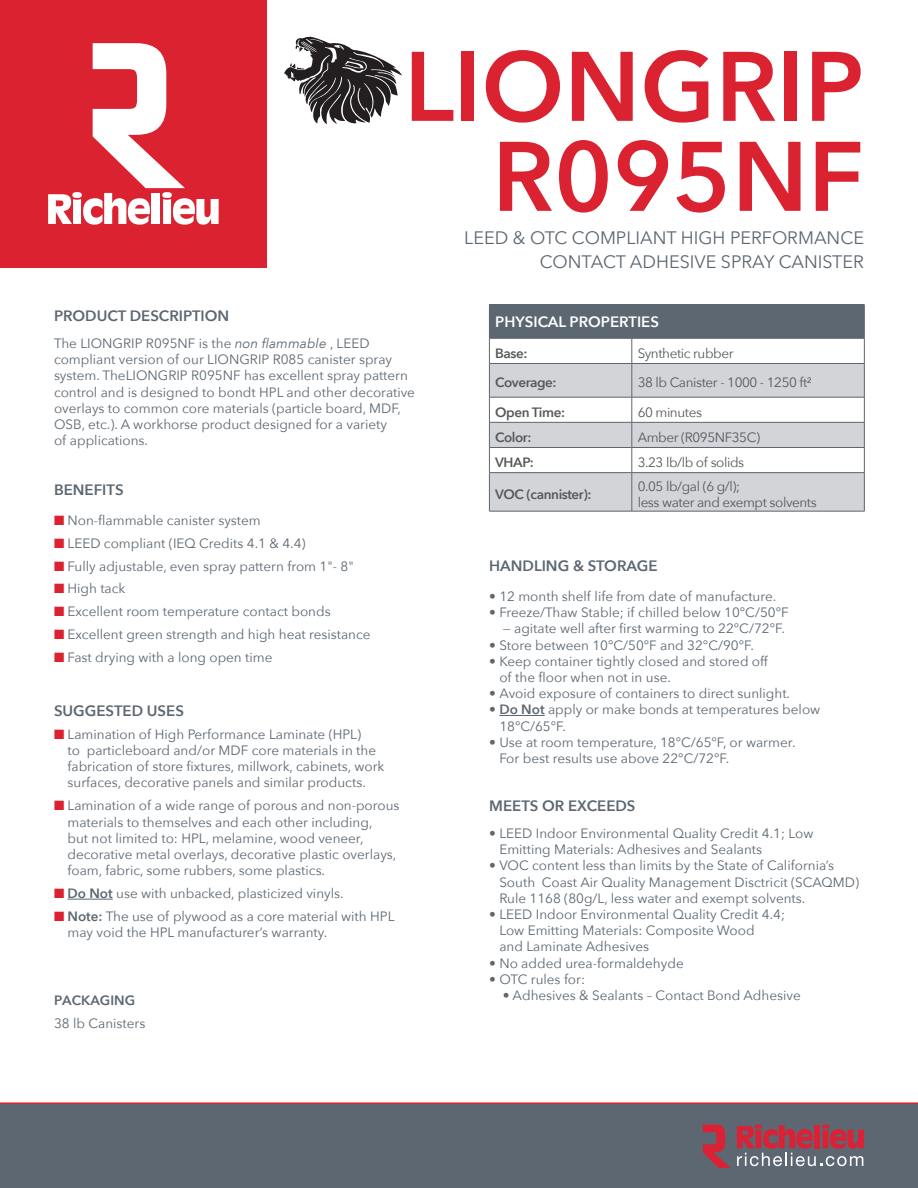
<style>
.page{position:relative;width:918px;height:1188px;background:#fff}
.page>*{position:absolute;margin:0;border:0;box-sizing:border-box;transform-origin:0 0}
.t1{font:600 97.5px/90px "Avenir Next";color:#db2230;text-align:right}
.t2{font:18px/24px "Avenir Next";color:#5c6771;text-align:right}
.t3{font:600 15px "Avenir Next";color:#5c6771}
.t4{font:600 15px "Avenir Next";color:#fff}
.t5{font:13.5px/16.2px "Avenir Next";color:#5c6771}
.Table-Text_light{font:13.5px/16.2px "Avenir Next";letter-spacing:-.03em;color:#57585a}
.Table-Text_black{font:600 13.5px "Avenir Next";letter-spacing:-.03em;color:#57585a}
.s1{font-style:italic}
.s2{color:#db2230}
.s3{font-weight:600}
.s4{font-family:"Avenir Next LT Pro"}
</style>
<div class="page">
<div style="left:0;top:0;width:267px;height:268px;background:#db2230"></div>
<div style="left:0;top:1104px;width:918px;height:84px;background:#5c6771"></div>
<hr style="left:0;top:1102px;width:918px;height:2px;background:#db2230">
<svg style="left:48px;top:43px;width:171px;height:182px"></svg>
<svg style="left:703px;top:1124px;width:28px;height:44px"></svg>
<svg style="left:737px;top:1124px;width:127px;height:42px"></svg>
<svg style="left:284px;top:36px;width:118px;height:88px"></svg>
<div style="left:489px;top:305px;width:375px;height:33px;background:#5c6771"></div>
<svg style="left:489px;top:339px;width:376px;height:172px"></svg>
<hr style="left:489px;top:363px;width:143px;height:1px;background:#5b6670">
<hr style="left:489px;top:422px;width:143px;height:1px;background:#5b6670">
<hr style="left:489px;top:472px;width:143px;height:1px;background:#5b6670">
<hr style="left:632px;top:363px;width:233px;height:1px;background:#5b6670">
<hr style="left:632px;top:422px;width:233px;height:1px;background:#5b6670">
<hr style="left:632px;top:472px;width:233px;height:1px;background:#5b6670">
<hr style="left:489px;top:397px;width:143px;height:1px;background:#5b6670">
<hr style="left:489px;top:447px;width:143px;height:1px;background:#5b6670">
<hr style="left:489px;top:511px;width:143px;height:1px;background:#5b6670">
<hr style="left:632px;top:397px;width:233px;height:1px;background:#5b6670">
<hr style="left:632px;top:447px;width:233px;height:1px;background:#5b6670">
<hr style="left:632px;top:511px;width:233px;height:1px;background:#5b6670">
<hr style="left:489px;top:304px;width:143px;height:1px;background:#5b6670">
<hr style="left:632px;top:304px;width:233px;height:1px;background:#5b6670">
<hr style="left:864px;top:305px;width:1px;height:33px;background:#5b6670">
<hr style="left:489px;top:338px;width:143px;height:1px;background:#5b6670">
<hr style="left:632px;top:338px;width:233px;height:1px;background:#5b6670">
<hr style="left:68px;top:899px;width:45px;height:1px;background:#5c6771">
<hr style="left:499px;top:715px;width:46px;height:1px;background:#5c6771">
<p class="t1" style="left:404px;top:39px;width:461px">LIONGRIP<br>R095NF</p>
<p class="t2" style="left:464px;top:225px;width:401px">LEED &amp; OTC COMPLIANT HIGH PERFORMANCE<br>CONTACT ADHESIVE SPRAY CANISTER</p>
<p class="t3" style="left:54px;top:303px;width:177px">PRODUCT DESCRIPTION</p>
<p class="t5" style="left:54px;top:335px;width:363px">The LIONGRIP R095NF is the <span class="s1">non flammable</span> , LEED compliant version of our LIONGRIP R085 canister spray system. TheLIONGRIP R095NF has excellent spray pattern control and is designed to bondt HPL and other decorative overlays to common core materials (particle board, MDF, OSB, etc.). A workhorse product designed for a variety<br>of applications.</p>
<p class="t3" style="left:54px;top:477px;width:71px">BENEFITS</p>
<p class="t5" style="left:54px;top:511px;width:208px"><span class="s2">■</span> Non-flammable canister system</p>
<p class="t5" style="left:54px;top:534px;width:253px"><span class="s2">■</span> LEED compliant (IEQ Credits 4.1 &amp; 4.4)</p>
<p class="t5" style="left:54px;top:557px;width:301px"><span class="s2">■</span> Fully adjustable, even spray pattern from 1"- 8"</p>
<p class="t5" style="left:54px;top:580px;width:73px"><span class="s2">■</span> High tack</p>
<p class="t5" style="left:54px;top:603px;width:278px"><span class="s2">■</span> Excellent room temperature contact bonds</p>
<p class="t5" style="left:54px;top:626px;width:318px"><span class="s2">■</span> Excellent green strength and high heat resistance</p>
<p class="t5" style="left:54px;top:649px;width:220px"><span class="s2">■</span> Fast drying with a long open time</p>
<p class="t3" style="left:54px;top:698px;width:131px">SUGGESTED USES</p>
<p class="t5" style="left:68px;top:725px;width:318px;text-indent:-14px"><span class="s2">■</span> Lamination of High Performance Laminate (HPL)<br>to particleboard and/or MDF core materials in the fabrication of store fixtures, millwork, cabinets, work surfaces, decorative panels and similar products.</p>
<p class="t5" style="left:68px;top:797px;width:334px;text-indent:-14px"><span class="s2">■</span> Lamination of a wide range of porous and non-porous materials to themselves and each other including,<br>but not limited to: HPL, melamine, wood veneer, decorative metal overlays, decorative plastic overlays, foam, fabric, some rubbers, some plastics.</p>
<p class="t5" style="left:54px;top:885px;width:291px"><span class="s2">■</span> <span class="s3">Do Not</span> use with unbacked, plasticized vinyls.</p>
<p class="t5" style="left:68px;top:908px;width:329px;text-indent:-14px"><span class="s2">■</span> <span class="s3">Note:</span> The use of plywood as a core material with HPL may void the HPL manufacturer’s warranty.</p>
<p class="t5" style="left:54px;top:988px;width:93px;line-height:23px"><span class="s3">PACKAGING<br></span><span class="s4">38</span> lb Canisters</p>
<p class="t4" style="left:495px;top:309px;width:165px">PHYSICAL PROPERTIES</p>
<p class="Table-Text_black" style="left:495px;top:341px;width:34px">Base:</p>
<p class="Table-Text_light" style="left:638px;top:344px;width:97px">Synthetic rubber</p>
<p class="Table-Text_black" style="left:495px;top:371px;width:63px">Coverage:</p>
<p class="Table-Text_light" style="left:638px;top:374px;width:176px"><span class="s4">38</span> lb Canister - 1000 - 1250 ft²</p>
<p class="Table-Text_black" style="left:495px;top:400px;width:71px">Open Time:</p>
<p class="Table-Text_light" style="left:638px;top:403px;width:66px">60 minutes</p>
<p class="Table-Text_black" style="left:495px;top:425px;width:38px">Color:</p>
<p class="Table-Text_light" style="left:638px;top:428px;width:124px">Amber (R095NF35C)</p>
<p class="Table-Text_black" style="left:495px;top:451px;width:40px">VHAP:</p>
<p class="Table-Text_light" style="left:638px;top:453px;width:108px">3.23 lb/lb of solids</p>
<p class="Table-Text_black" style="left:495px;top:482px;width:98px">VOC (cannister):</p>
<p class="Table-Text_light" style="left:638px;top:477px;width:181px">0.05 lb/gal (6 g/l);<br>less water and exempt solvents</p>
<p class="t3" style="left:489px;top:553px;width:170px">HANDLING &amp; STORAGE</p>
<p class="t5" style="left:489px;top:588px;width:289px">• 12 month shelf life from date of manufacture.</p>
<p class="t5" style="left:489px;top:604px;width:301px">• Freeze/Thaw Stable; if chilled below 10°C/50°F</p>
<p class="t5" style="left:503px;top:620px;width:284px">— agitate well after first warming to 22°C/72°F.</p>
<p class="t5" style="left:489px;top:636px;width:266px">• Store between 10°C/50°F and 32°C/90°F.</p>
<p class="t5" style="left:499px;top:653px;width:270px;text-indent:-10px">• Keep container tightly closed and stored off of the floor when not in use.</p>
<p class="t5" style="left:489px;top:685px;width:302px">• Avoid exposure of containers to direct sunlight.</p>
<p class="t5" style="left:499px;top:701px;width:322px;text-indent:-10px">• <span class="s3">Do Not</span> apply or make bonds at temperatures below<br>18°C/65°F.</p>
<p class="t5" style="left:499px;top:734px;width:298px;text-indent:-10px">• Use at room temperature, 18°C/65°F, or warmer.<br>For best results use above 22°C/72°F.</p>
<p class="t3" style="left:489px;top:793px;width:148px">MEETS OR EXCEEDS</p>
<p class="t5" style="left:499px;top:825px;width:316px;text-indent:-10px">• LEED Indoor Environmental Quality Credit 4.1; Low<br>Emitting Materials: Adhesives and Sealants</p>
<p class="t5" style="left:499px;top:857px;width:361px;text-indent:-10px">• VOC content less than limits by the State of California’s<br>South Coast Air Quality Management Disctricit (SCAQMD)<br>Rule 1168 (80g/L, less water and exempt solvents.</p>
<p class="t5" style="left:499px;top:906px;width:287px;text-indent:-10px">• LEED Indoor Environmental Quality Credit 4.4;<br>Low Emitting Materials: Composite Wood<br>and Laminate Adhesives</p>
<p class="t5" style="left:489px;top:954px;width:196px">• No added urea-formaldehyde</p>
<p class="t5" style="left:489px;top:970px;width:97px">• OTC rules for:</p>
<p class="t5" style="left:503px;top:987px;width:300px">• Adhesives &amp; Sealants – Contact Bond Adhesive</p>
</div>
